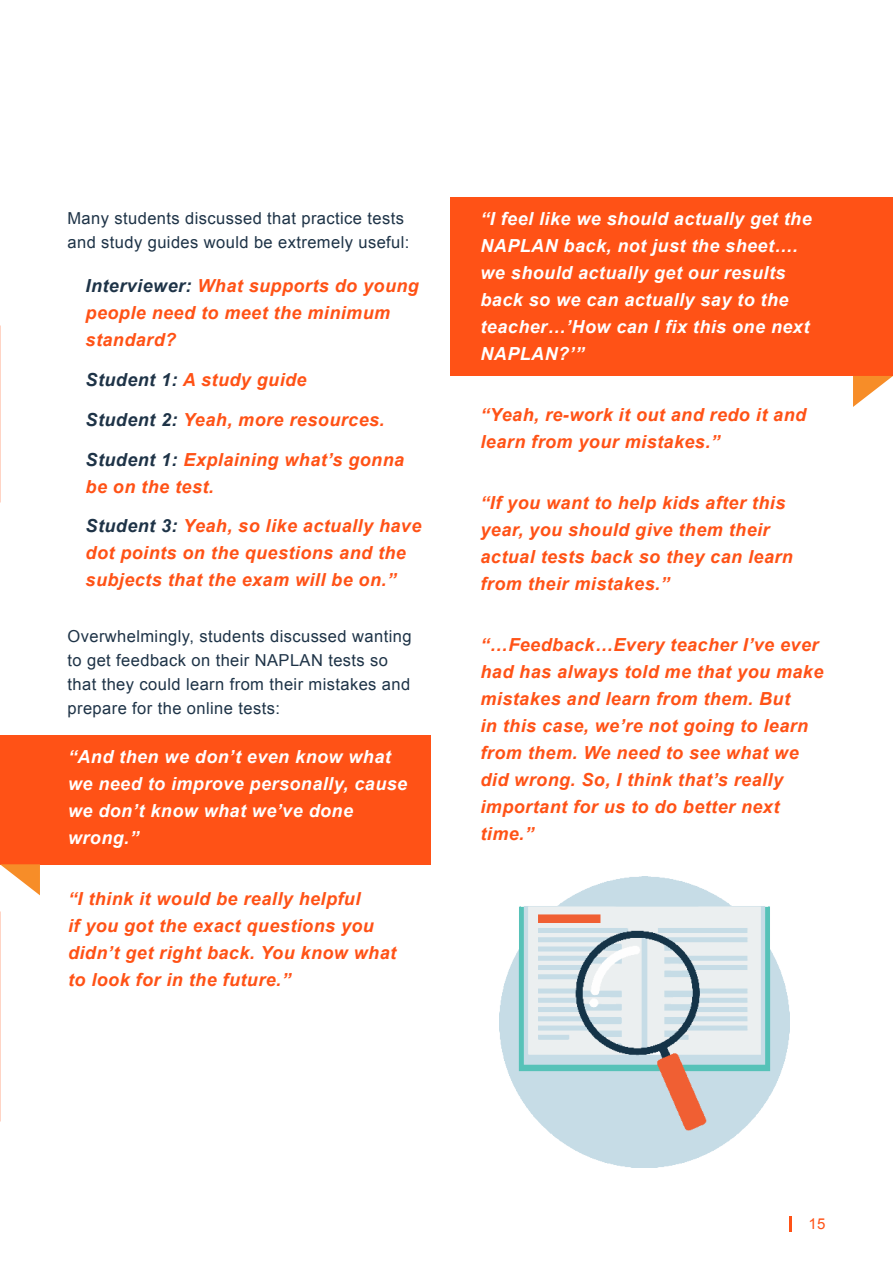
<style>
.page{position:relative;width:893px;height:1263px;background:#fff}
.page>*{position:absolute;margin:0;border:0;box-sizing:border-box;transform-origin:0 0}
.Quote_orange{font:italic 700 18px/27px "Arial";letter-spacing:.025em;color:#ff5216}
.Quote_orange-2{font:italic 700 18px/27px "Arial";letter-spacing:.025em;color:#fff}
.t1{font:16.5px/24px "Arial";letter-spacing:.025em;color:#1e3347}
.t2{font:15px "Arial";color:#ff5216}
.s1{color:#1e3347}
</style>
<div class="page">
<svg style="left:790px;top:1216px;width:2px;height:16px"></svg>
<div style="left:451px;top:198px;width:442px;height:178px;background:#ff5216"></div>
<svg style="left:853px;top:376px;width:40px;height:31px"></svg>
<div style="left:0;top:735px;width:431px;height:129px;background:#ff5216"></div>
<svg style="left:0;top:864px;width:40px;height:31px"></svg>
<img style="left:500px;top:877px;width:290px;height:290px">
<p class="t1" style="left:68px;top:206px;width:343px">Many students discussed that practice tests and study guides would be extremely useful:</p>
<p class="Quote_orange" style="left:86px;top:273px;width:335px"><span class="s1">Interviewer:</span> What supports do young people need to meet the minimum standard?</p>
<p class="Quote_orange" style="left:86px;top:367px;width:223px"><span class="s1">Student 1:</span> A study guide</p>
<p class="Quote_orange" style="left:86px;top:406px;width:301px"><span class="s1">Student 2:</span> Yeah, more resources.</p>
<p class="Quote_orange" style="left:86px;top:446px;width:320px"><span class="s1">Student 1:</span> Explaining what’s gonna be on the test.</p>
<p class="Quote_orange" style="left:86px;top:513px;width:337px"><span class="s1">Student 3:</span> Yeah, so like actually have dot points on the questions and the subjects that the exam will be on.”</p>
<p class="t1" style="left:68px;top:624px;width:345px">Overwhelmingly, students discussed wanting to get feedback on their NAPLAN tests so that they could learn from their mistakes and prepare for the online tests:</p>
<p class="Quote_orange-2" style="left:68px;top:744px;width:341px">“And then we don’t even know what we need to improve personally, cause we don’t know what we’ve done wrong.”</p>
<p class="Quote_orange" style="left:68px;top:886px;width:330px">“I think it would be really helpful<br>if you got the exact questions you didn’t get right back. You know what to look for in the future.”</p>
<p class="Quote_orange-2" style="left:480px;top:206px;width:333px">“I feel like we should actually get the<br>NAPLAN back, not just the sheet…. we should actually get our results back so we can actually say to the teacher…’How can I fix this one next<br>NAPLAN?’”</p>
<p class="Quote_orange" style="left:480px;top:402px;width:327px">“Yeah, re-work it out and redo it and learn from your mistakes.”</p>
<p class="Quote_orange" style="left:480px;top:490px;width:314px">“If you want to help kids after this year, you should give them their actual tests back so they can learn from their mistakes.”</p>
<p class="Quote_orange" style="left:480px;top:632px;width:344px">“…Feedback…Every teacher I’ve ever had has always told me that you make mistakes and learn from them. But<br>in this case, we’re not going to learn from them. We need to see what we did wrong. So, I think that’s really important for us to do better next time.”</p>
<p class="t2" style="left:808px;top:1214px;width:19px">15</p>
</div>
